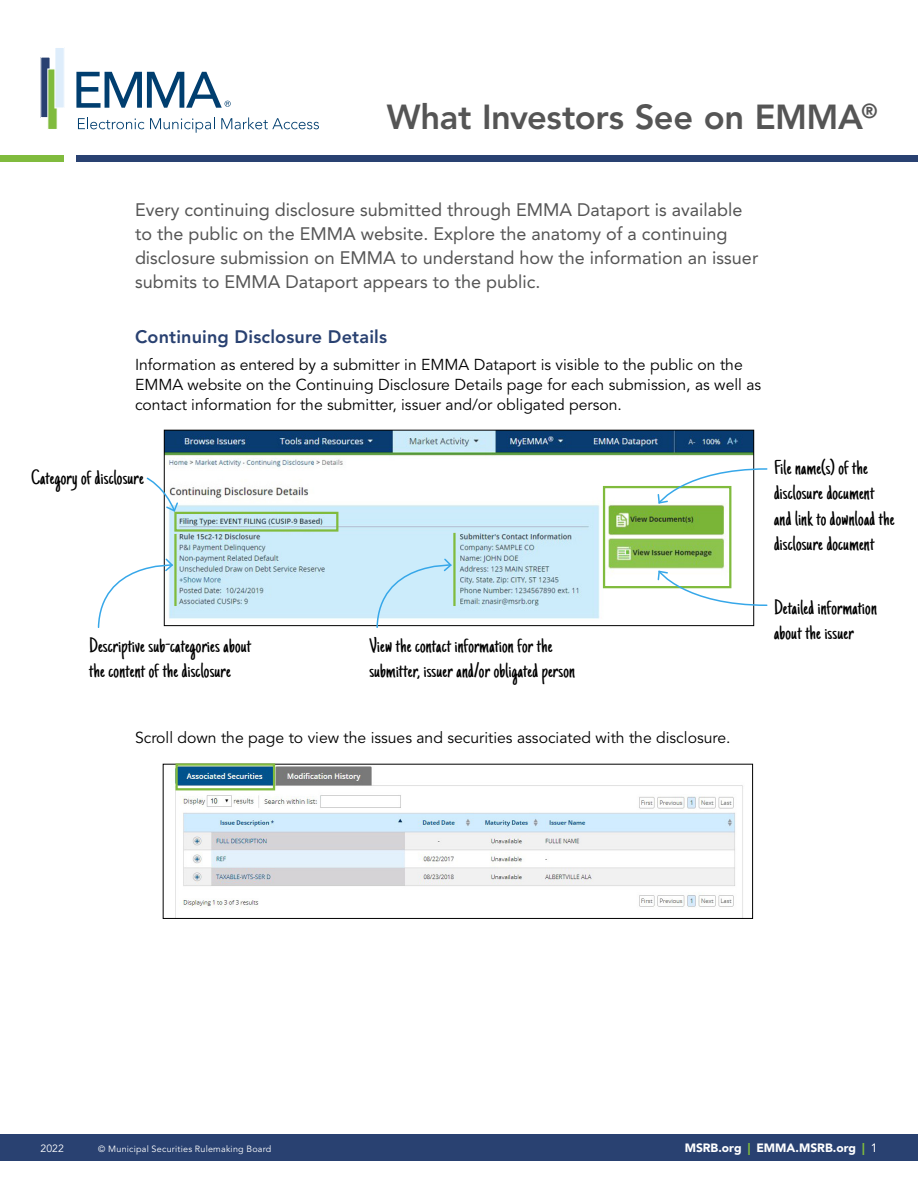
<style>
.page{position:relative;width:918px;height:1188px;background:#fff}
.page>*{position:absolute;margin:0;border:0;box-sizing:border-box;transform-origin:0 0}
.t1{font:800 34.5px "Avenir LT Std";letter-spacing:-.01em;color:#555}
.t2{font:21px/25.2px "Just Another Hand";letter-spacing:.01em;color:#000;scale:1.06 1}
.t3{font:18px/24px "Avenir LT Std";color:#555}
.t4{font:800 18px "Avenir LT Std";letter-spacing:.01em;color:#294171}
.t5{font:15.75px/20px "Avenir LT Std";color:#000}
.t6{font:900 12px "Avenir LT Std";color:#fff}
.t7{font:10.5px "Avenir LT Std";color:#fff}
.t8{font:9px "Avenir LT Std";letter-spacing:.025em;color:#fff}
.s1{color:#80bb3d}
.s2{font-weight:400}
</style>
<div class="page">
<div style="left:0;top:1134px;width:918px;height:27px;background:#294171"></div>
<div style="left:41px;top:57px;width:9px;height:61px;background:#294171"></div>
<div style="left:40px;top:57px;width:10px;height:61px;border:1px solid #fff"></div>
<div style="left:48px;top:69px;width:9px;height:61px;background:#80bb3d"></div>
<div style="left:55px;top:48px;width:9px;height:60px;background:#deedfb"></div>
<div style="left:55px;top:47px;width:9px;height:61px;border:1px solid #fff"></div>
<svg style="left:76px;top:72px;width:155px;height:36px"></svg>
<svg style="left:78px;top:117px;width:66px;height:12px"></svg>
<svg style="left:150px;top:117px;width:65px;height:16px"></svg>
<svg style="left:221px;top:117px;width:98px;height:12px"></svg>
<div style="left:76px;top:155px;width:842px;height:7px;background:#294171"></div>
<div style="left:0;top:155px;width:64px;height:7px;background:#80bb3d"></div>
<img style="left:166px;top:432px;width:586px;height:187px">
<div style="left:164px;top:430px;width:590px;height:196px;border:1px solid #000"></div>
<div style="left:603px;top:486px;width:128px;height:102px;border:2px solid #80bb3d"></div>
<svg style="left:146px;top:477px;width:33px;height:36px"></svg>
<svg style="left:657px;top:467px;width:111px;height:38px"></svg>
<svg style="left:657px;top:570px;width:111px;height:37px"></svg>
<svg style="left:97px;top:557px;width:77px;height:71px"></svg>
<svg style="left:376px;top:557px;width:77px;height:71px;background:#cae8f7"></svg>
<img style="left:174px;top:766px;width:569px;height:151px">
<div style="left:163px;top:764px;width:590px;height:155px;border:1px solid #000"></div>
<div style="left:174px;top:512px;width:164px;height:20px;border:2px solid #80bb3d"></div>
<div style="left:176px;top:763px;width:99px;height:27px;border:2px solid #80bb3d"></div>
<hr style="left:174px;top:534px;width:3px;height:72px;background:#80bb3d">
<hr style="left:453px;top:533px;width:3px;height:73px;background:#80bb3d">
<h1 class="t1" style="left:387px;top:97px;width:492px">What Investors See on EMMA<sup>®</sup></h1>
<p class="t3" style="left:135px;top:198px;width:625px">Every continuing disclosure submitted through EMMA Dataport is available to the public on the EMMA website. Explore the anatomy of a continuing disclosure submission on EMMA to understand how the information an issuer submits to EMMA Dataport appears to the public.</p>
<p class="t4" style="left:135px;top:327px;width:254px">Continuing Disclosure Details</p>
<p class="t5" style="left:135px;top:355px;width:628px">Information as entered by a submitter in EMMA Dataport is visible to the public on the<br>EMMA website on the Continuing Disclosure Details page for each submission, as well as contact information for the submitter, issuer and/or obligated person.</p>
<h2 class="t2" style="left:31px;top:466px;width:108px">Category of disclosure</h2>
<h2 class="t2" style="left:774px;top:456px;width:115px">File name(s) of the disclosure document and link to download the disclosure document</h2>
<h2 class="t2" style="left:89px;top:634px;width:154px">Descriptive sub-categories about the content of the disclosure</h2>
<h2 class="t2" style="left:369px;top:634px;width:196px">View the contact information for the submitter, issuer and/or obligated person</h2>
<p class="t5" style="left:135px;top:728px;width:597px">Scroll down the page to view the issues and securities associated with the disclosure.</p>
<h2 class="t2" style="left:774px;top:596px;width:99px">Detailed information about the issuer</h2>
<p class="t7" style="left:40px;top:1142px;width:25px">2022</p>
<p class="t6" style="left:685px;top:1141px;width:194px">MSRB.org <span class="s1">|</span> EMMA.MSRB.org <span class="s1">|</span> <span class="s2">1</span></p>
<p class="t8" style="left:98px;top:1144px;width:175px">© Municipal Securities Rulemaking Board</p>
</div>
